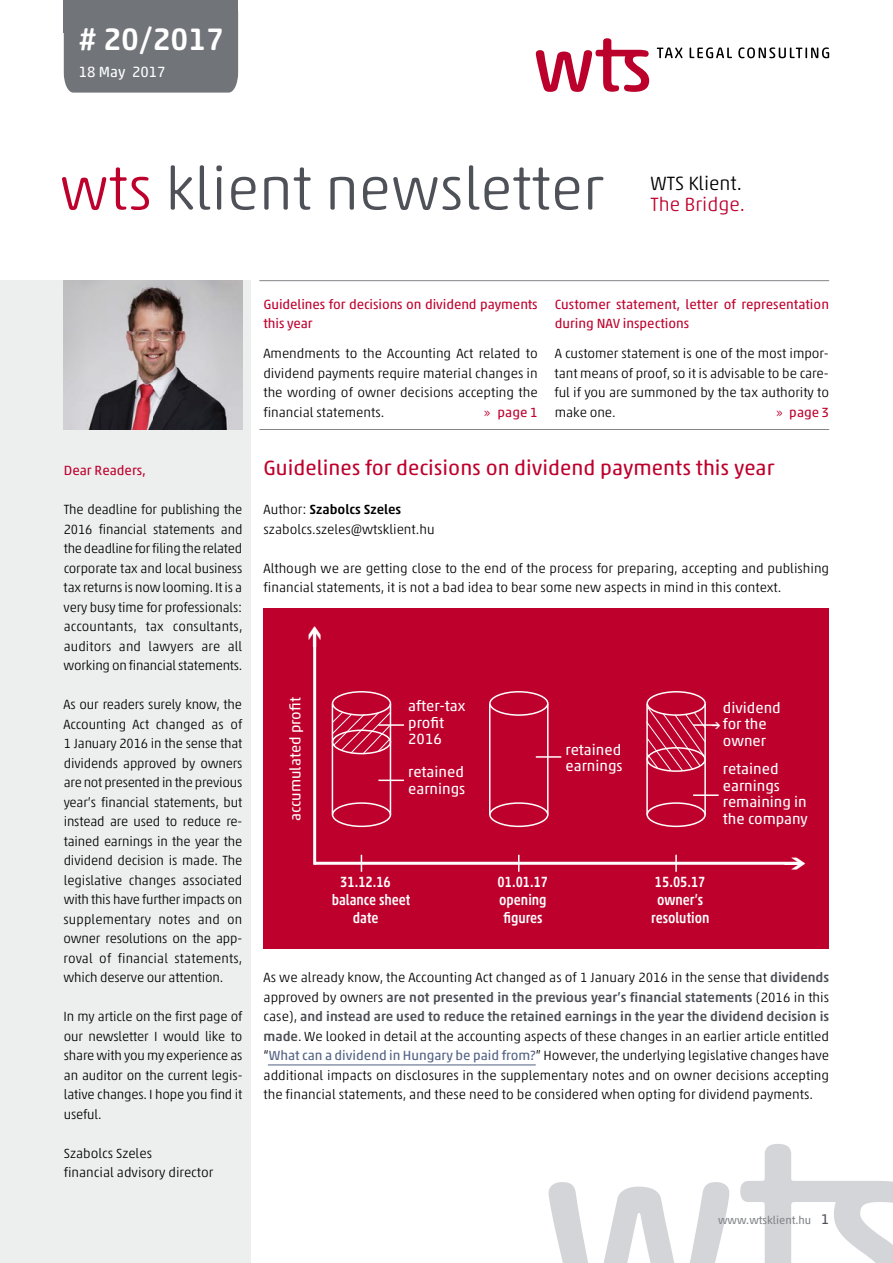
<style>
.page{position:relative;width:893px;height:1263px;background:#fff}
.page>*{position:absolute;margin:0;border:0;box-sizing:border-box;transform-origin:0 0}
.t1{font:300 60px "Akko Rounded Pro";color:#4e5157}
.t2{font:500 36px "Akko Pro";color:#fff;scale:.67 1}
.t3{font:500 31.5px "Akko Rounded Pro";color:#fff}
.t4{font:21px "Akko Rounded Pro";color:#be002d}
.t5{font:300 19.5px "Akko Rounded Pro";color:#000}
.t6{font:300 19.5px "Akko Rounded Pro";color:#be002d}
.t7{font:15px/16.5px "Akko Pro";color:#fff}
.t8{font:500 15px "Akko Pro";color:#fff;scale:.85 1}
.t9{font:15px "Akko Rounded Pro";color:#fff}
.t10{font:300 13.5px/19.5px "Akko Pro";color:#000;text-align:justify}
.t11{font:13.5px/19.5px "Akko Pro";color:#be002d}
.t12{font:11.25px "Akko Pro";color:#838589}
.s1{color:#be002d}
.s2{font-weight:300}
.s3{font-weight:500}
.s4{font-weight:500;color:#4e5157}
.s5{font-weight:400;color:#516184}
.s6{font-size:14.25px;color:#4e5157}
</style>
<div class="page">
<svg style="left:549px;top:1182px;width:180px;height:81px"></svg>
<svg style="left:740px;top:1144px;width:153px;height:119px"></svg>
<div style="left:0;top:281px;width:251px;height:982px;background:#edeeee"></div>
<div style="left:64px;top:0;width:174px;height:32px;background:#717479"></div>
<div style="left:64px;top:32px;width:174px;height:61px;background:#717479"></div>
<svg style="left:657px;top:47px;width:172px;height:11px"></svg>
<svg style="left:536px;top:38px;width:113px;height:54px"></svg>
<hr style="left:259px;top:280px;width:570px;height:1px;background:#838589">
<hr style="left:259px;top:429px;width:570px;height:1px;background:#838589">
<img style="left:64px;top:281px;width:178px;height:148px">
<div style="left:264px;top:608px;width:565px;height:340px;background:#be002d"></div>
<hr style="left:315px;top:862px;width:484px;height:3px;background:#fff">
<svg style="left:332px;top:802px;width:59px;height:25px"></svg>
<hr style="left:332px;top:704px;width:1px;height:111px;background:#fff">
<hr style="left:489px;top:704px;width:1px;height:111px;background:#fff">
<hr style="left:646px;top:704px;width:2px;height:111px;background:#fff">
<hr style="left:390px;top:704px;width:1px;height:111px;background:#fff">
<svg style="left:489px;top:691px;width:59px;height:25px"></svg>
<svg style="left:489px;top:802px;width:59px;height:25px"></svg>
<hr style="left:547px;top:704px;width:2px;height:111px;background:#fff">
<svg style="left:646px;top:802px;width:60px;height:25px"></svg>
<hr style="left:704px;top:704px;width:2px;height:111px;background:#fff">
<svg style="left:331px;top:691px;width:61px;height:64px"></svg>
<svg style="left:646px;top:691px;width:60px;height:81px"></svg>
<hr style="left:313px;top:629px;width:3px;height:236px;background:#fff">
<hr style="left:378px;top:724px;width:26px;height:2px;background:#fff">
<hr style="left:378px;top:779px;width:26px;height:2px;background:#fff">
<hr style="left:536px;top:756px;width:25px;height:2px;background:#fff">
<hr style="left:693px;top:724px;width:26px;height:2px;background:#fff">
<hr style="left:693px;top:794px;width:26px;height:2px;background:#fff">
<svg style="left:361px;top:855px;width:1px;height:17px"></svg>
<svg style="left:518px;top:855px;width:1px;height:17px"></svg>
<svg style="left:675px;top:855px;width:2px;height:17px"></svg>
<hr style="left:268px;top:1064px;width:268px;height:1px;background:#516184">
<h3 class="t3" style="left:79px;top:20px;width:147px"># 20/2017</h3>
<p class="t9" style="left:79px;top:63px;width:89px">18 May 2017</p>
<h1 class="t1" style="left:60px;top:151px;width:545px"><span class="s1">wts</span> klient newsletter</h1>
<h3 class="t5" style="left:651px;top:171px;width:93px">WTS Klient.</h3>
<h3 class="t6" style="left:651px;top:192px;width:96px">The Bridge.</h3>
<p class="t11" style="left:64px;top:460px;width:84px">Dear Readers,</p>
<p class="t10" style="left:64px;top:499px;width:180px">The deadline for publishing the 2016 financial statements and the deadline for filing the related corporate tax and local business tax returns is now looming. It is a very busy time for professionals: accountants, tax consultants, auditors and lawyers are all working on financial statements.</p>
<p class="t10" style="left:63px;top:694px;width:180px">As our readers surely know, the Accounting Act changed as of 1 January 2016 in the sense that dividends approved by owners are not presented in the previous year’s financial statements, but instead are used to reduce re&shy;tained earnings in the year the dividend decision is made. The legislative changes associated with this have further impacts on supplementary notes and on owner resolutions on the app&shy;roval of financial statements, which deserve our attention.</p>
<p class="t10" style="left:63px;top:1006px;width:180px">In my article on the first page of our newsletter I would like to share with you my experience as an auditor on the current legis&shy;lative changes. I hope you find it useful.</p>
<p class="t10" style="left:64px;top:1143px;width:151px">Szabolcs Szeles<br>financial advisory director</p>
<p class="t11" style="left:263px;top:294px;width:276px">Guidelines for decisions on dividend payments this year</p>
<p class="t10" style="left:263px;top:343px;width:276px">Amendments to the Accounting Act related to dividend payments require material changes in the wording of owner decisions accepting the financial statements.</p>
<p class="t11" style="left:484px;top:402px;width:55px"><span class="s2">»</span> page 1</p>
<p class="t11" style="left:555px;top:294px;width:276px">Customer statement, letter of representation during NAV inspections</p>
<p class="t10" style="left:554px;top:343px;width:276px">A customer statement is one of the most impor&shy;tant means of proof, so it is advisable to be care&shy;ful if you are summoned by the tax authority to make one.</p>
<p class="t11" style="left:776px;top:402px;width:54px"><span class="s2">»</span> page 3</p>
<h3 class="t4" style="left:264px;top:455px;width:512px">Guidelines for decisions on dividend payments this year</h3>
<p class="t10" style="left:264px;top:499px;width:172px">Author: <span class="s3">Szabolcs Szeles </span>szabolcs.szeles@wtsklient.hu</p>
<p class="t10" style="left:264px;top:558px;width:567px">Although we are getting close to the end of the process for preparing, accepting and publishing financial statements, it is not a bad idea to bear some new aspects in mind in this context.</p>
<h2 class="t2" style="left:307px;top:613px;width:24px">↑</h2>
<p class="t7" style="left:287px;top:821px;width:125px;rotate:-90deg">accumulated profit</p>
<p class="t7" style="left:408px;top:698px;width:59px">after-tax profit<br>2016</p>
<p class="t7" style="left:408px;top:764px;width:59px">retained earnings</p>
<p class="t7" style="left:566px;top:741px;width:59px">retained earnings</p>
<p class="t7" style="left:723px;top:699px;width:59px">dividend</p>
<p class="t7" style="left:711px;top:716px;width:57px;text-align:right">→ for the owner</p>
<p class="t7" style="left:723px;top:761px;width:85px">retained earnings remaining in</p>
<p class="t7" style="left:723px;top:810px;width:87px">the company</p>
<h2 class="t2" style="left:818px;top:856px;width:24px;rotate:90deg">↑</h2>
<p class="t8" style="left:340px;top:873px;width:61px">31.12.16</p>
<p class="t8" style="left:498px;top:873px;width:61px">01.01.17</p>
<p class="t8" style="left:655px;top:873px;width:61px">15.05.17</p>
<p class="t8" style="left:332px;top:891px;width:94px">balance sheet</p>
<p class="t8" style="left:499px;top:891px;width:57px">opening</p>
<p class="t8" style="left:657px;top:891px;width:56px">owner’s</p>
<p class="t8" style="left:353px;top:909px;width:32px">date</p>
<p class="t8" style="left:503px;top:909px;width:48px">figures</p>
<p class="t8" style="left:651px;top:909px;width:70px">resolution</p>
<p class="t10" style="left:264px;top:967px;width:567px">As we already know, the Accounting Act changed as of 1 January 2016 in the sense that <span class="s4">dividends </span>approved by owners <span class="s4">are not presented in the previous year’s financial statements</span> (2016 in this case), <span class="s4">and instead are used to reduce the retained earnings in the year the dividend decision is made</span>. We looked in detail at the accounting aspects of these changes in an earlier article entitled “<span class="s5">What can a dividend in Hungary be paid from?</span>” However, the underlying legislative changes have additional impacts on disclosures in the supplementary notes and on owner decisions accepting the financial statements, and these need to be considered when opting for dividend payments.</p>
<p class="t12" style="left:718px;top:1213px;width:113px">www.wtsklient.hu <span class="s6">1</span></p>
</div>
